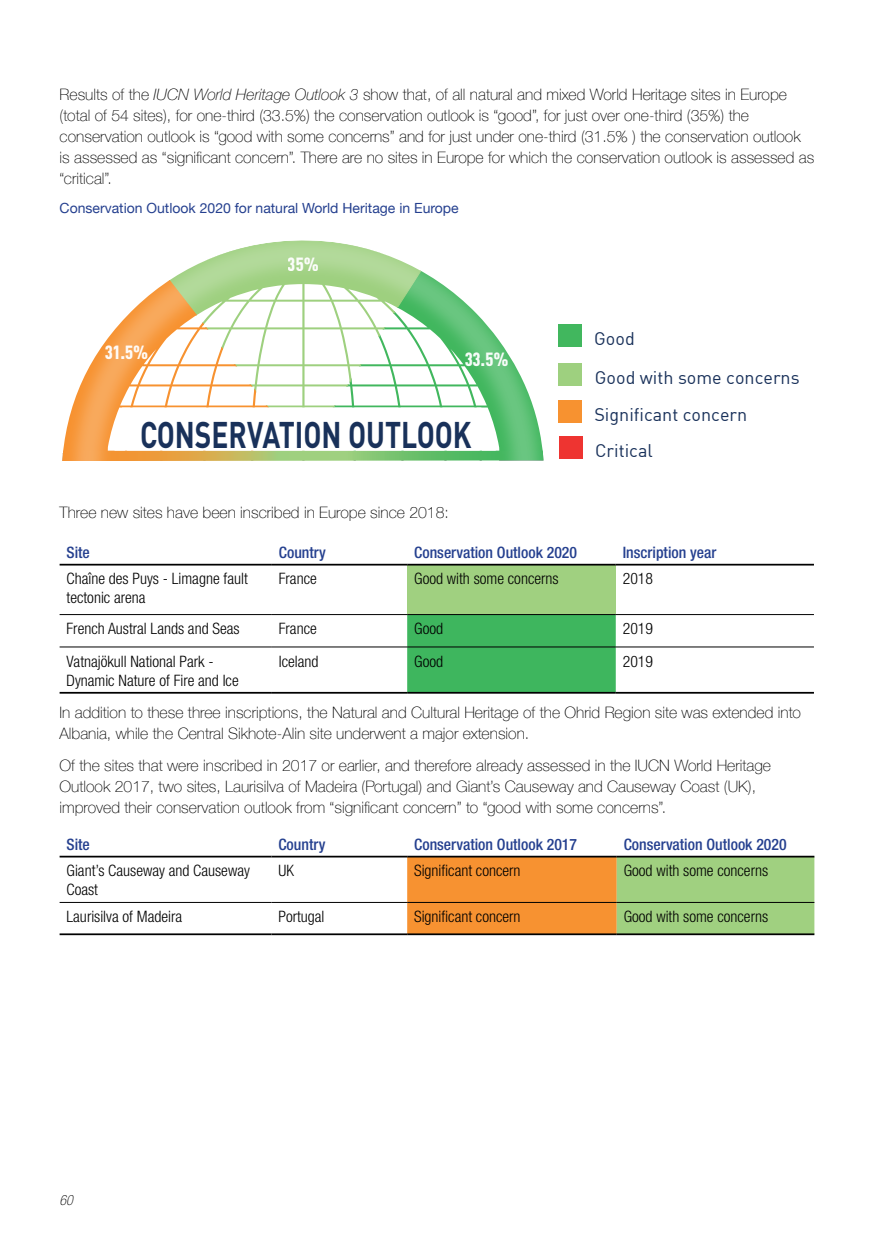
<style>
.page{position:relative;width:874px;height:1241px;background:#fff}
.page>*{position:absolute;margin:0;border:0;box-sizing:border-box;transform-origin:0 0}
.t1{font:700 36.57px "DIN Pro";color:#19315a;scale:.77 1}
.t2{font:900 18.9px "DIN Cond";color:#f1f1f2}
.t3{font:18.03px/38px "DIN";color:#19315a}
.t4{font:100 15.75px/21px "Helvetica Neue";color:#000}
.t5{font:300 condensed 15.75px/19.2px "Helvetica Neue";color:#000}
.t6{font:500 condensed 15.75px "Helvetica Neue";color:#25408f}
.t7{font:14px "Helvetica Neue";color:#25408f}
.t8{font:italic 100 condensed 14px "Helvetica Neue";color:#000}
.s1{font-style:italic}
</style>
<div class="page">
<div style="left:407px;top:564px;width:208px;height:50px;background:#a0d080"></div>
<div style="left:407px;top:615px;width:208px;height:76px;background:#3eb65e"></div>
<hr style="left:60px;top:691px;width:212px;height:2px;background:#000">
<hr style="left:272px;top:691px;width:135px;height:2px;background:#000">
<hr style="left:407px;top:691px;width:208px;height:2px;background:#000">
<hr style="left:615px;top:691px;width:198px;height:2px;background:#000">
<hr style="left:60px;top:614px;width:212px;height:1px;background:#000">
<hr style="left:272px;top:614px;width:135px;height:1px;background:#000">
<hr style="left:407px;top:614px;width:208px;height:1px;background:#000">
<hr style="left:615px;top:614px;width:198px;height:1px;background:#000">
<hr style="left:60px;top:646px;width:212px;height:1px;background:#000">
<hr style="left:272px;top:646px;width:135px;height:1px;background:#000">
<hr style="left:407px;top:646px;width:208px;height:1px;background:#000">
<hr style="left:615px;top:646px;width:198px;height:1px;background:#000">
<hr style="left:60px;top:563px;width:212px;height:2px;background:#000">
<hr style="left:272px;top:563px;width:135px;height:2px;background:#000">
<hr style="left:407px;top:563px;width:208px;height:2px;background:#000">
<hr style="left:615px;top:563px;width:198px;height:2px;background:#000">
<svg style="left:60px;top:857px;width:754px;height:76px"></svg>
<hr style="left:60px;top:901px;width:211px;height:1px;background:#000">
<hr style="left:271px;top:901px;width:136px;height:1px;background:#000">
<hr style="left:407px;top:901px;width:209px;height:1px;background:#000">
<hr style="left:616px;top:901px;width:198px;height:1px;background:#000">
<hr style="left:60px;top:855px;width:211px;height:2px;background:#000">
<hr style="left:271px;top:855px;width:136px;height:2px;background:#000">
<hr style="left:407px;top:855px;width:209px;height:2px;background:#000">
<hr style="left:616px;top:855px;width:198px;height:2px;background:#000">
<hr style="left:60px;top:933px;width:211px;height:2px;background:#000">
<hr style="left:271px;top:933px;width:136px;height:2px;background:#000">
<hr style="left:407px;top:933px;width:209px;height:2px;background:#000">
<hr style="left:616px;top:933px;width:198px;height:2px;background:#000">
<div style="left:558px;top:436px;width:24px;height:22px;background:#ee3431"></div>
<img style="left:62px;top:240px;width:519px;height:221px">
<p class="t4" style="left:60px;top:83px;width:756px">Results of the <span class="s1">IUCN World Heritage Outlook 3</span> show that, of all natural and mixed World Heritage sites in Europe (total of 54 sites), for one-third (33.5%) the conservation outlook is “good”, for just over one-third (35%) the conservation outlook is “good with some concerns” and for just under one-third (31.5% ) the conservation outlook is assessed as “significant concern”. There are no sites in Europe for which the conservation outlook is assessed as “critical”.</p>
<p class="t7" style="left:60px;top:198px;width:400px">Conservation Outlook 2020 for natural World Heritage in Europe</p>
<p class="t2" style="left:104px;top:340px;width:45px">31.5%</p>
<p class="t2" style="left:287px;top:252px;width:33px">35%</p>
<p class="t2" style="left:464px;top:348px;width:45px">33.5%</p>
<h1 class="t1" style="left:140px;top:410px;width:432px">CONSERVATION OUTLOOK</h1>
<p class="t3" style="left:594px;top:319px;width:207px">Good<br>Good with some concerns<br>Significant concern</p>
<p class="t3" style="left:595px;top:431px;width:59px">Critical</p>
<p class="t4" style="left:60px;top:500px;width:390px">Three new sites have been inscribed in Europe since 2018:</p>
<p class="t6" style="left:67px;top:542px;width:25px">Site</p>
<p class="t6" style="left:279px;top:542px;width:48px">Country</p>
<p class="t6" style="left:414px;top:542px;width:164px">Conservation Outlook 2020</p>
<p class="t6" style="left:622px;top:542px;width:95px">Inscription year</p>
<p class="t5" style="left:67px;top:569px;width:183px">Chaîne des Puys - Limagne fault tectonic arena</p>
<p class="t5" style="left:279px;top:569px;width:39px">France</p>
<p class="t5" style="left:414px;top:569px;width:146px">Good with some concerns</p>
<p class="t5" style="left:622px;top:569px;width:32px">2018</p>
<p class="t5" style="left:67px;top:618px;width:174px">French Austral Lands and Seas</p>
<p class="t5" style="left:279px;top:618px;width:39px">France</p>
<p class="t5" style="left:414px;top:618px;width:30px">Good</p>
<p class="t5" style="left:622px;top:618px;width:32px">2019</p>
<p class="t5" style="left:67px;top:651px;width:174px">Vatnajökull National Park -<br>Dynamic Nature of Fire and Ice</p>
<p class="t5" style="left:279px;top:651px;width:41px">Iceland</p>
<p class="t5" style="left:414px;top:651px;width:30px">Good</p>
<p class="t5" style="left:622px;top:651px;width:32px">2019</p>
<p class="t4" style="left:60px;top:701px;width:742px">In addition to these three inscriptions, the Natural and Cultural Heritage of the Ohrid Region site was extended into<br>Albania, while the Central Sikhote-Alin site underwent a major extension.</p>
<p class="t4" style="left:60px;top:753px;width:712px">Of the sites that were inscribed in 2017 or earlier, and therefore already assessed in the IUCN World Heritage<br>Outlook 2017, two sites, Laurisilva of Madeira (Portugal) and Giant’s Causeway and Causeway Coast (UK), improved their conservation outlook from “significant concern” to “good with some concerns”.</p>
<p class="t6" style="left:67px;top:834px;width:25px">Site</p>
<p class="t6" style="left:278px;top:834px;width:48px">Country</p>
<p class="t6" style="left:414px;top:834px;width:164px">Conservation Outlook 2017</p>
<p class="t6" style="left:623px;top:834px;width:164px">Conservation Outlook 2020</p>
<p class="t5" style="left:67px;top:860px;width:185px">Giant’s Causeway and Causeway<br>Coast</p>
<p class="t5" style="left:278px;top:860px;width:17px">UK</p>
<p class="t5" style="left:414px;top:860px;width:108px">Significant concern</p>
<p class="t5" style="left:623px;top:860px;width:146px">Good with some concerns</p>
<p class="t5" style="left:66px;top:906px;width:117px">Laurisilva of Madeira</p>
<p class="t5" style="left:278px;top:906px;width:48px">Portugal</p>
<p class="t5" style="left:414px;top:906px;width:108px">Significant concern</p>
<p class="t5" style="left:623px;top:906px;width:146px">Good with some concerns</p>
<p class="t8" style="left:59px;top:1192px;width:15px">60</p>
</div>
